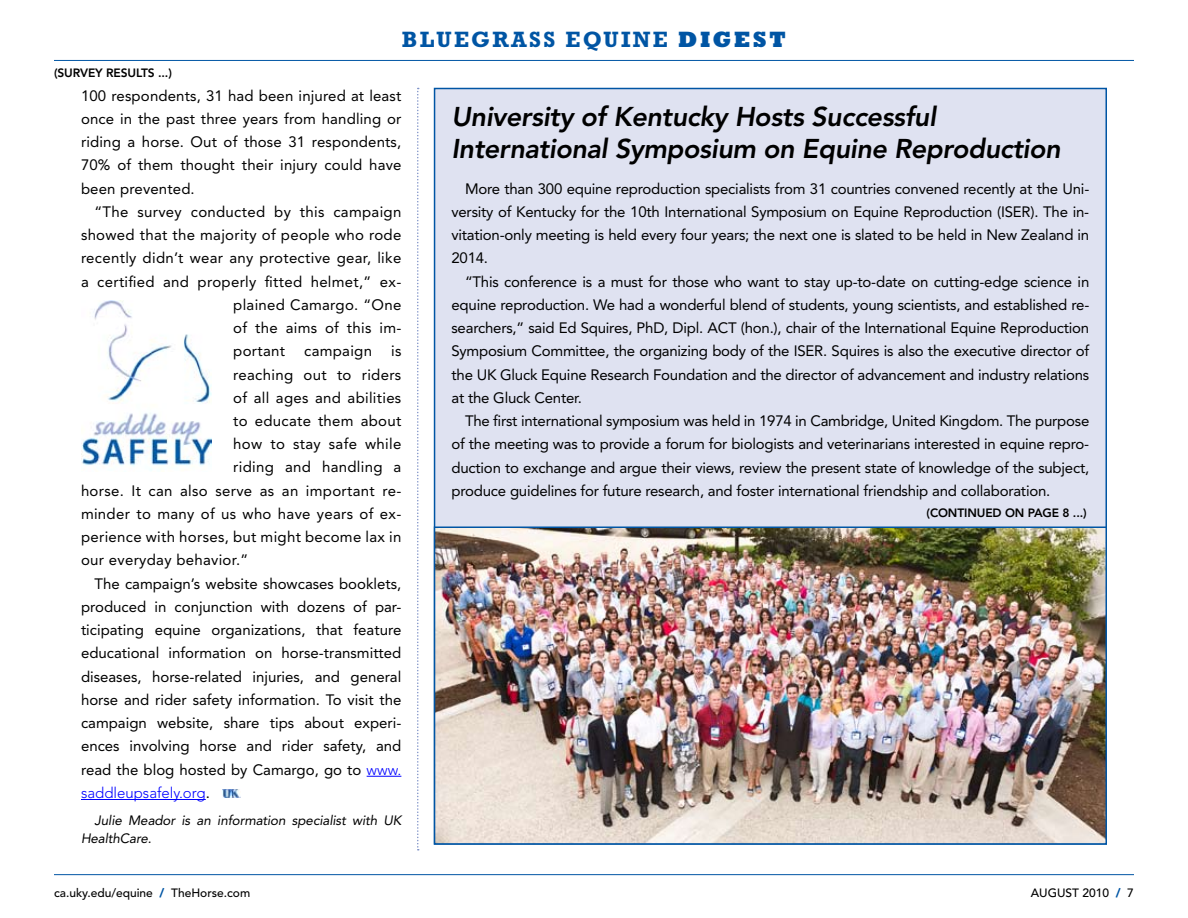
<style>
.page{position:relative;width:1188px;height:918px;background:#fff}
.page>*{position:absolute;margin:0;border:0;box-sizing:border-box;transform-origin:0 0}
.t1{font:italic 800 27px/32.4px "Avenir LT Std";letter-spacing:-.015em;color:#000}
.t2{font:700 22.5px "Rockwell Std";letter-spacing:.1em;color:#0055a4}
.t3{font:15px/23.2px "Avenir LT Std";color:#000;text-align:justify}
.t4{font:15px "Avenir LT Std";letter-spacing:.02em;color:#000}
.t5{font:300 15px "Avenir LT Std";color:#00f}
.t6{font:italic 13.5px/18px "Avenir LT Std";letter-spacing:-.01em;color:#000}
.t7{font:500 12px "Avenir LT Std";color:#000}
.t8{font:800 12px "Avenir LT Std";color:#000}
.s1{font-weight:800}
.s2{font-weight:300;color:#00f}
.s3{font-weight:400;color:#000}
.s4{font-weight:900;color:#0055a4}
</style>
<div class="page">
<hr style="left:54px;top:874px;width:1080px;height:1px;background:#0055a4">
<hr style="left:54px;top:60px;width:1080px;height:1px;background:#0055a4">
<hr style="left:367px;top:776px;width:34px;height:1px;background:#00f">
<hr style="left:81px;top:799px;width:125px;height:1px;background:#00f">
<img style="left:222px;top:790px;width:18px;height:8px">
<svg style="left:417px;top:88px;width:2px;height:762px"></svg>
<div style="left:435px;top:88px;width:671px;height:756px;background:#dfe2f1"></div>
<img style="left:81px;top:300px;width:131px;height:171px">
<img style="left:437px;top:529px;width:667px;height:313px">
<div style="left:434px;top:526px;width:673px;height:319px;border:2px solid #0055a4"></div>
<h2 class="t2" style="left:402px;top:26px;width:296px">BLUEGRASS EQUINE <span class="s1">digest</span></h2>
<p class="t8" style="left:54px;top:65px;width:12px">(SURVE</p>
<p class="t8" style="left:95px;top:65px;width:19px">Y RESULTS</p>
<p class="t8" style="left:158px;top:65px;width:15px">...)</p>
<p class="t3" style="left:81px;top:84px;width:322px">100 respondents, 31 had been injured at least once in the past three years from handling or riding a horse. Out of those 31 respondents, 70% of them thought their injury could have been prevented.</p>
<p class="t4" style="left:94px;top:203px;width:308px">“The survey conducted by this campaign</p>
<p class="t4" style="left:81px;top:226px;width:322px">showed that the majority of people who rode</p>
<p class="t4" style="left:81px;top:249px;width:322px">recently didn’t wear any protective gear, like</p>
<p class="t4" style="left:81px;top:273px;width:322px">a certified and properly fitted helmet,” ex-</p>
<p class="t4" style="left:233px;top:296px;width:170px">plained Camargo. “One</p>
<p class="t4" style="left:233px;top:319px;width:170px">of the aims of this im-</p>
<p class="t4" style="left:233px;top:342px;width:53px">portant</p>
<p class="t4" style="left:304px;top:342px;width:69px">campaign</p>
<p class="t3" style="left:391px;top:340px;width:12px">is</p>
<p class="t4" style="left:233px;top:366px;width:170px">reaching out to riders</p>
<p class="t4" style="left:233px;top:389px;width:170px">of all ages and abilities</p>
<p class="t4" style="left:233px;top:412px;width:170px">to educate them about</p>
<p class="t4" style="left:233px;top:435px;width:170px">how to stay safe while</p>
<p class="t4" style="left:233px;top:459px;width:170px">riding and handling a</p>
<p class="t4" style="left:81px;top:482px;width:322px">horse. It can also serve as an important re-</p>
<p class="t4" style="left:81px;top:505px;width:322px">minder to many of us who have years of ex-</p>
<p class="t4" style="left:81px;top:528px;width:322px">perience with horses, but might become lax in</p>
<p class="t4" style="left:81px;top:552px;width:169px">our everyday behavior.”</p>
<p class="t3" style="left:94px;top:572px;width:308px">The campaign’s website showcases booklets,</p>
<p class="t3" style="left:81px;top:595px;width:322px">produced in conjunction with dozens of par-</p>
<p class="t3" style="left:81px;top:619px;width:322px">ticipating equine organizations, that feature</p>
<p class="t3" style="left:81px;top:642px;width:322px">educational information on horse-transmitted</p>
<p class="t3" style="left:81px;top:665px;width:322px">diseases, horse-related injuries, and general</p>
<p class="t3" style="left:81px;top:688px;width:322px">horse and rider safety information. To visit the</p>
<p class="t3" style="left:81px;top:712px;width:322px">campaign website, share tips about experi-</p>
<p class="t3" style="left:81px;top:735px;width:322px">ences involving horse and rider safety, and</p>
<p class="t3" style="left:81px;top:758px;width:322px">read the blog hosted by Camargo, go to <span class="s2">www.</span></p>
<p class="t5" style="left:81px;top:784px;width:130px">saddleupsafely.org<span class="s3">.</span></p>
<p class="t6" style="left:81px;top:812px;width:322px;text-indent:14px">Julie Meador is an information specialist with UK<br>HealthCare.</p>
<h1 class="t1" style="left:452px;top:101px;width:611px">University of Kentucky Hosts Successful<br>International Symposium on Equine Reproduction</h1>
<p class="t3" style="left:452px;top:177px;width:639px;text-indent:14px">More than 300 equine reproduction specialists from 31 countries convened recently at the Uni&shy;versity of Kentucky for the 10th International Symposium on Equine Reproduction (ISER). The in&shy;vitation-only meeting is held every four years; the next one is slated to be held in New Zealand in 2014.</p>
<p class="t3" style="left:452px;top:270px;width:639px;text-indent:14px">“This conference is a must for those who want to stay up-to-date on cutting-edge science in equine reproduction. We had a wonderful blend of students, young scientists, and established re&shy;searchers,” said Ed Squires, PhD, Dipl. ACT (hon.), chair of the International Equine Reproduction Symposium Committee, the organizing body of the ISER. Squires is also the executive director of the UK Gluck Equine Research Foundation and the director of advancement and industry relations at the Gluck Center.</p>
<p class="t3" style="left:452px;top:409px;width:639px;text-indent:14px">The first international symposium was held in 1974 in Cambridge, United Kingdom. The purpose of the meeting was to provide a forum for biologists and veterinarians interested in equine repro&shy;duction to exchange and argue their views, review the present state of knowledge of the subject, produce guidelines for future research, and foster international friendship and collaboration.</p>
<p class="t8" style="left:927px;top:506px;width:13px">(CONTINUED</p>
<p class="t8" style="left:1005px;top:506px;width:32px">ON PAGE</p>
<p class="t8" style="left:1062px;top:506px;width:26px">8 ...)</p>
<p class="t7" style="left:54px;top:886px;width:198px">ca.uky.edu/equine <span class="s4">/</span> TheHorse.com</p>
<p class="t7" style="left:1031px;top:886px;width:105px">AUGUST 2010 <span class="s4">/</span> 7</p>
</div>
